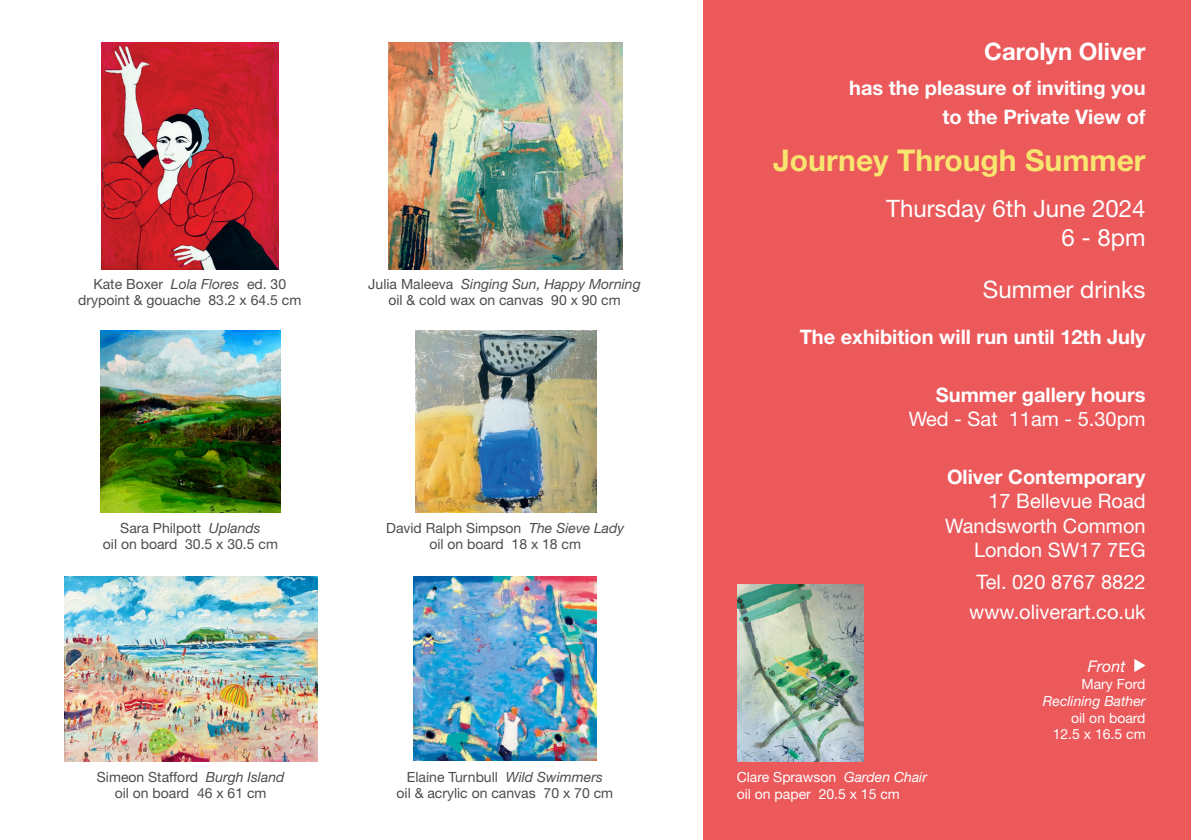
<style>
.page{position:relative;width:1191px;height:840px;background:#fff}
.page>*{position:absolute;margin:0;border:0;box-sizing:border-box;transform-origin:0 0}
.t1{font:700 30px "Helvetica Neue LT Std";color:#f8e570}
.t2{font:24px/28.8px "Helvetica Neue LT Std";color:#fff;text-align:right}
.t3{font:700 24px "Helvetica Neue LT Std";color:#fff}
.t4{font:700 20px/28.8px "Helvetica Neue LT Std";color:#fff;text-align:right}
.t5{font:20px/24px "Helvetica Neue LT Std";color:#fff;text-align:right}
.t6{font:italic 16px "Helvetica Neue LT Std";color:#fff}
.t7{font:14px/16px "Helvetica Neue LT Std";color:#4b4c4d;text-align:center}
.t8{font:14px/16.8px "Helvetica Neue LT Std";color:#fff;text-align:right}
.s1{font-style:italic}
.s2{font-weight:400}
.s3{font-weight:700}
</style>
<div class="page">
<div style="left:703px;top:0;width:488px;height:839px;background:#eb595b"></div>
<svg style="left:1134px;top:659px;width:11px;height:12px"></svg>
<img style="left:388px;top:43px;width:234px;height:226px">
<img style="left:415px;top:331px;width:181px;height:181px">
<img style="left:737px;top:584px;width:126px;height:177px">
<img style="left:413px;top:576px;width:183px;height:184px">
<img style="left:100px;top:331px;width:181px;height:181px">
<img style="left:102px;top:43px;width:176px;height:226px">
<img style="left:65px;top:576px;width:252px;height:184px">
<p class="t7" style="left:78px;top:276px;width:225px">Kate Boxer <span class="s1">Lola Flores</span> ed. 30 drypoint &amp; gouache 83.2 x 64.5 cm</p>
<p class="t7" style="left:368px;top:276px;width:274px">Julia Maleeva <span class="s1">Singing Sun, Happy Morning </span>oil &amp; cold wax on canvas 90 x 90 cm</p>
<p class="t7" style="left:103px;top:519px;width:177px">Sara Philpott <span class="s1">Uplands<br></span>oil on board 30.5 x 30.5 cm</p>
<p class="t7" style="left:386px;top:519px;width:240px">David Ralph Simpson <span class="s1">The Sieve Lady </span>oil on board 18 x 18 cm</p>
<p class="t3" style="left:984px;top:36px;width:163px">Carolyn Oliver</p>
<p class="t4" style="left:849px;top:73px;width:298px">has the pleasure of inviting you to the Private View of</p>
<p class="t1" style="left:773px;top:142px;width:374px">Journey Through Summer</p>
<p class="t2" style="left:886px;top:194px;width:261px">Thursday 6th June 2024<br>6 - 8pm</p>
<p class="t2" style="left:982px;top:274px;width:164px">Summer drinks</p>
<p class="t4" style="left:799px;top:322px;width:347px">The exhibition will run until 12th July</p>
<p class="t4" style="left:908px;top:382px;width:238px;line-height:24px">Summer gallery hours<br><span class="s2">Wed - Sat 11am - 5.30pm</span></p>
<p class="t5" style="left:945px;top:465px;width:202px"><span class="s3">Oliver Contemporary<br></span>17 Bellevue Road<br>Wandsworth Common<br>London SW17 7EG</p>
<p class="t5" style="left:976px;top:569px;width:170px">Tel. 020 8767 8822</p>
<p class="t5" style="left:969px;top:599px;width:178px">www.oliverart.co.uk</p>
<p class="t6" style="left:1087px;top:656px;width:39px">Front</p>
<p class="t8" style="left:1043px;top:675px;width:104px">Mary Ford<br><span class="s1">Reclining Bather </span>oil on board<br>12.5 x 16.5 cm</p>
<p class="t7" style="left:97px;top:768px;width:189px">Simeon Stafford <span class="s1">Burgh Island </span>oil on board 46 x 61 cm</p>
<p class="t7" style="left:396px;top:768px;width:218px">Elaine Turnbull <span class="s1">Wild Swimmers<br></span>oil &amp; acrylic on canvas 70 x 70 cm</p>
<p class="t8" style="left:736px;top:767px;width:192px;text-align:left">Clare Sprawson <span class="s1">Garden Chair </span>oil on paper 20.5 x 15 cm</p>
</div>
